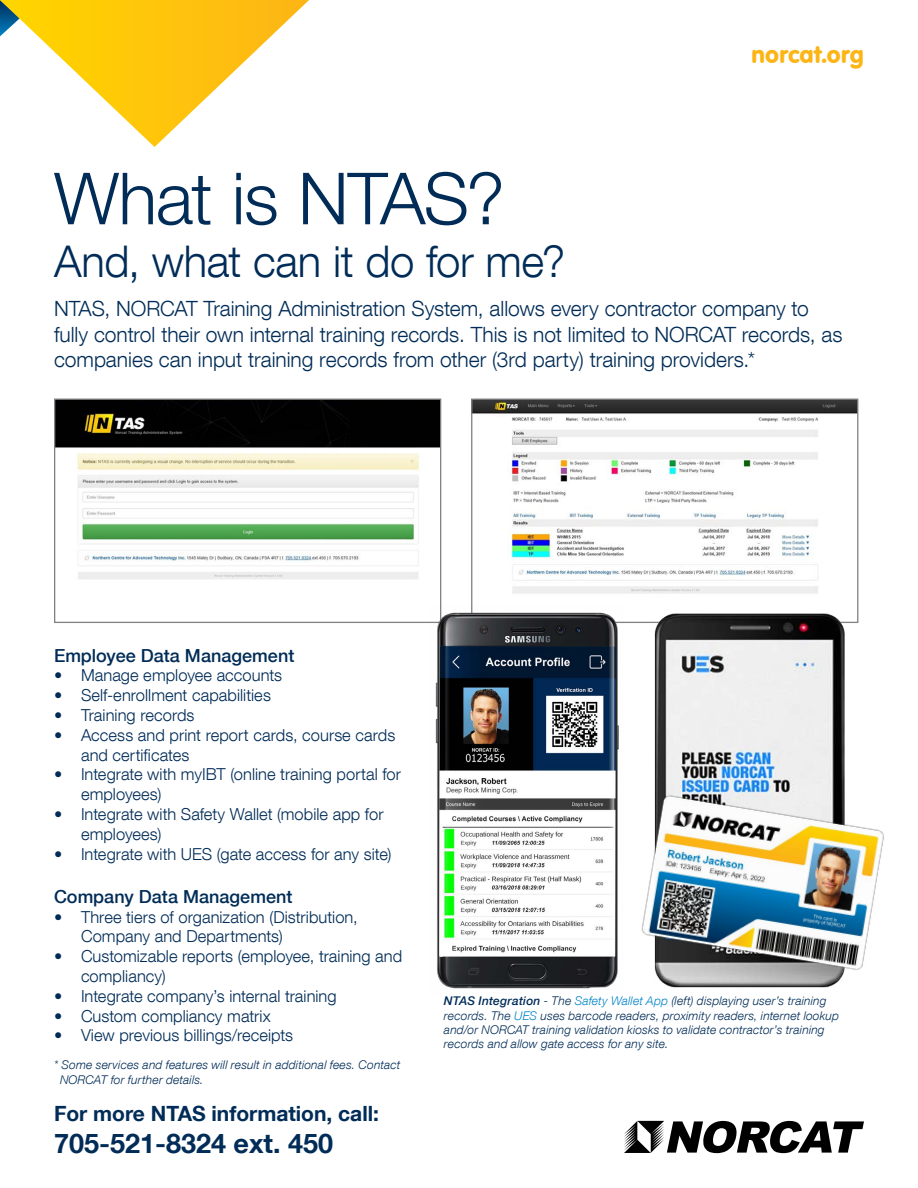
<style>
.page{position:relative;width:918px;height:1188px;background:#fff}
.page>*{position:absolute;margin:0;border:0;box-sizing:border-box;transform-origin:0 0}
.t1{font:300 72px "Helvetica Neue LT Com";letter-spacing:-.015em;color:#002c57}
.t2{font:300 43.65px "Helvetica Neue LT Com";letter-spacing:-.01em;color:#002c57}
.t3{font:700 27px "Helvetica Neue LT Com";color:#002c57}
.t4{font:24px "VAG Rounded BT";letter-spacing:-.005em;color:#fcb515}
.t5{font:300 21px/25.5px "Helvetica Neue LT Com";color:#002c57}
.t6{font:700 21px "Helvetica Neue LT Com";color:#002c57}
.t7{font:500 18px "Helvetica Neue LT Com";color:#002c57}
.t8{font:300 16.5px/19.8px "Helvetica Neue LT Com";color:#002c57}
.t9{font:italic 300 12px/14.4px "Helvetica Neue LT Com";letter-spacing:.015em;color:#002c57}
.s1{font-weight:500}
.s2{color:#0084c8}
</style>
<div class="page">
<svg style="left:0;top:0;width:309px;height:147px"></svg>
<svg style="left:624px;top:1121px;width:240px;height:32px"></svg>
<img style="left:56px;top:401px;width:383px;height:179px">
<div style="left:54px;top:399px;width:387px;height:224px;border:1px solid #808285"></div>
<img style="left:473px;top:401px;width:383px;height:193px">
<img style="left:639px;top:602px;width:219px;height:174px">
<img style="left:641px;top:776px;width:243px;height:212px">
<img style="left:429px;top:606px;width:196px;height:383px">
<p class="t1" style="left:54px;top:155px;width:452px">What is NTAS?</p>
<p class="t2" style="left:54px;top:234px;width:513px">And, what can it do for me?</p>
<p class="t4" style="left:751px;top:39px;width:114px">norcat.org</p>
<p class="t5" style="left:54px;top:296px;width:790px">NTAS, NORCAT Training Administration System, allows every contractor company to fully control their own internal training records. This is not limited to NORCAT records, as companies can input training records from other (3rd party) training providers.*</p>
<p class="t7" style="left:54px;top:644px;width:242px">Employee Data Management</p>
<p class="t8" style="left:54px;top:665px;width:230px">• Manage employee accounts</p>
<p class="t8" style="left:54px;top:685px;width:218px">• Self-enrollment capabilities</p>
<p class="t8" style="left:54px;top:705px;width:142px">• Training records</p>
<p class="t8" style="left:81px;top:725px;width:316px;text-indent:-27px">• Access and print report cards, course cards and certificates</p>
<p class="t8" style="left:81px;top:764px;width:321px;text-indent:-27px">• Integrate with myIBT (online training portal for employees)</p>
<p class="t8" style="left:81px;top:804px;width:304px;text-indent:-27px">• Integrate with Safety Wallet (mobile app for employees)</p>
<p class="t8" style="left:54px;top:844px;width:339px">• Integrate with UES (gate access for any site)</p>
<p class="t7" style="left:54px;top:886px;width:240px">Company Data Management</p>
<p class="t8" style="left:81px;top:907px;width:278px;text-indent:-27px">• Three tiers of organization (Distribution,<br>Company and Departments)</p>
<p class="t8" style="left:81px;top:946px;width:323px;text-indent:-27px">• Customizable reports (employee, training and compliancy)</p>
<p class="t8" style="left:54px;top:986px;width:284px">• Integrate company’s internal training</p>
<p class="t8" style="left:54px;top:1006px;width:218px">• Custom compliancy matrix</p>
<p class="t8" style="left:54px;top:1025px;width:241px">• View previous billings/receipts</p>
<p class="t9" style="left:60px;top:1058px;width:342px;text-indent:-6px">* Some services and features will result in additional fees. Contact<br>NORCAT for further details.</p>
<p class="t6" style="left:54px;top:1100px;width:327px">For more NTAS information, call:</p>
<p class="t3" style="left:54px;top:1126px;width:281px">705-521-8324 ext. 450</p>
<p class="t9" style="left:444px;top:993px;width:397px"><span class="s1">NTAS Integration</span> - The <span class="s2">Safety Wallet App</span> (left) displaying user’s training records. The <span class="s2">UES</span> uses barcode readers, proximity readers, internet lookup and/or NORCAT training validation kiosks to validate contractor’s training records and allow gate access for any site.</p>
</div>
